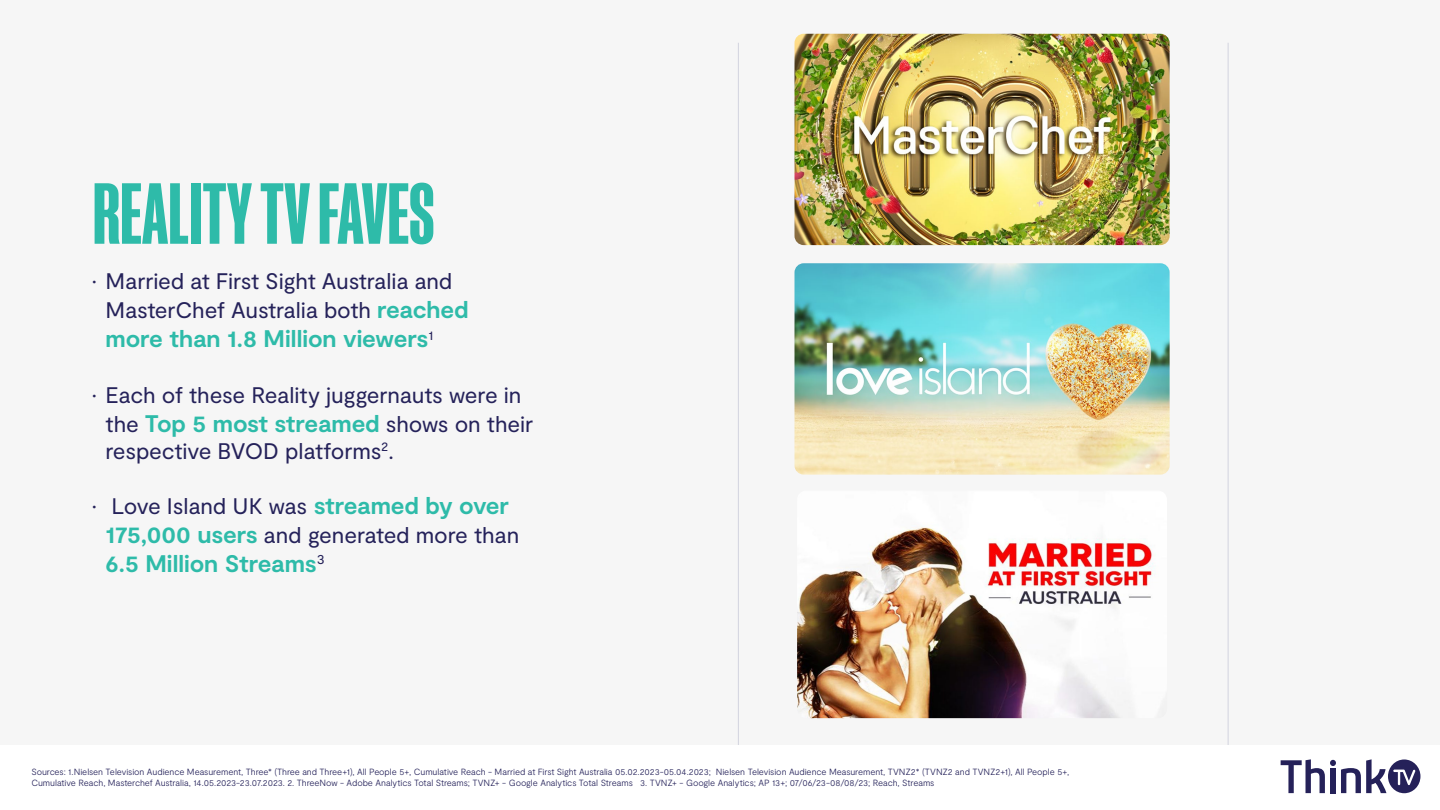
<style>
.page{position:relative;width:1440px;height:810px;background:#fff}
.page>*{position:absolute;margin:0;border:0;box-sizing:border-box;transform-origin:0 0}
.t1{font:700 81.75px "Test Manuka";color:#2ebba9}
.t2{font:700 24px "Moderat";letter-spacing:-.005em;color:#2ebba9}
.t3{font:22.5px/28.8px "Moderat";letter-spacing:-.01em;color:#25225a}
.t4{font:300 9px/10.8px "Moderat";letter-spacing:-.01em;color:#25225a}
.s1{font-weight:700;font-size:24px;color:#2ebba9}
.s2{font-weight:400;font-size:22.5px;color:#25225a}
</style>
<div class="page">
<div style="left:1px;top:0;width:1439px;height:809px;background:#f6f6f6"></div>
<hr style="left:1228px;top:43px;width:1px;height:756px;background:#d2d3df">
<hr style="left:738px;top:43px;width:1px;height:756px;background:#d2d3df">
<img style="left:797px;top:527px;width:355px;height:191px">
<img style="left:795px;top:34px;width:375px;height:211px">
<img style="left:795px;top:263px;width:375px;height:212px">
<div style="left:1px;top:746px;width:1439px;height:64px;background:#fff"></div>
<svg style="left:1281px;top:759px;width:139px;height:34px"></svg>
<h1 class="t1" style="left:93px;top:171px;width:343px">REALITY TV FAVES</h1>
<h3 class="t3" style="left:106px;top:268px;width:365px;text-indent:-13px">• Married at First Sight Australia and<br>MasterChef Australia both <span class="s1">reached</span></h3>
<h2 class="t2" style="left:106px;top:325px;width:329px">more than 1.8 Million viewers<sup>1</sup></h2>
<h3 class="t3" style="left:92px;top:381px;width:431px">• Each of these Reality juggernauts were in</h3>
<h2 class="t2" style="left:106px;top:409px;width:429px"><span class="s2">the</span> Top 5 most streamed <span class="s2">shows on their</span></h2>
<h3 class="t3" style="left:106px;top:437px;width:290px">respective BVOD platforms<sup>2</sup>.</h3>
<h3 class="t3" style="left:106px;top:493px;width:415px;text-indent:-14px">• Love Island UK was <span class="s1">streamed by over<br>175,000 users</span> and generated more than</h3>
<h2 class="t2" style="left:106px;top:550px;width:221px">6.5 Million Streams<sup>3</sup></h2>
<p class="t4" style="left:32px;top:766px;width:1039px">Sources: 1.Nielsen Television Audience Measurement, Three* (Three and Three+1), All People 5+, Cumulative Reach - Married at First Sight Australia 05.02.2023-05.04.2023; Nielsen Television Audience Measurement, TVNZ2* (TVNZ2 and TVNZ2+1), All People 5+,<br>Cumulative Reach, Masterchef Australia, 14.05.2023-23.07.2023. 2. ThreeNow - Adobe Analytics Total Streams; TVNZ+ - Google Analytics Total Streams 3. TVNZ+ - Google Analytics; AP 13+; 07/06/23-08/08/23; Reach, Streams</p>
</div>
